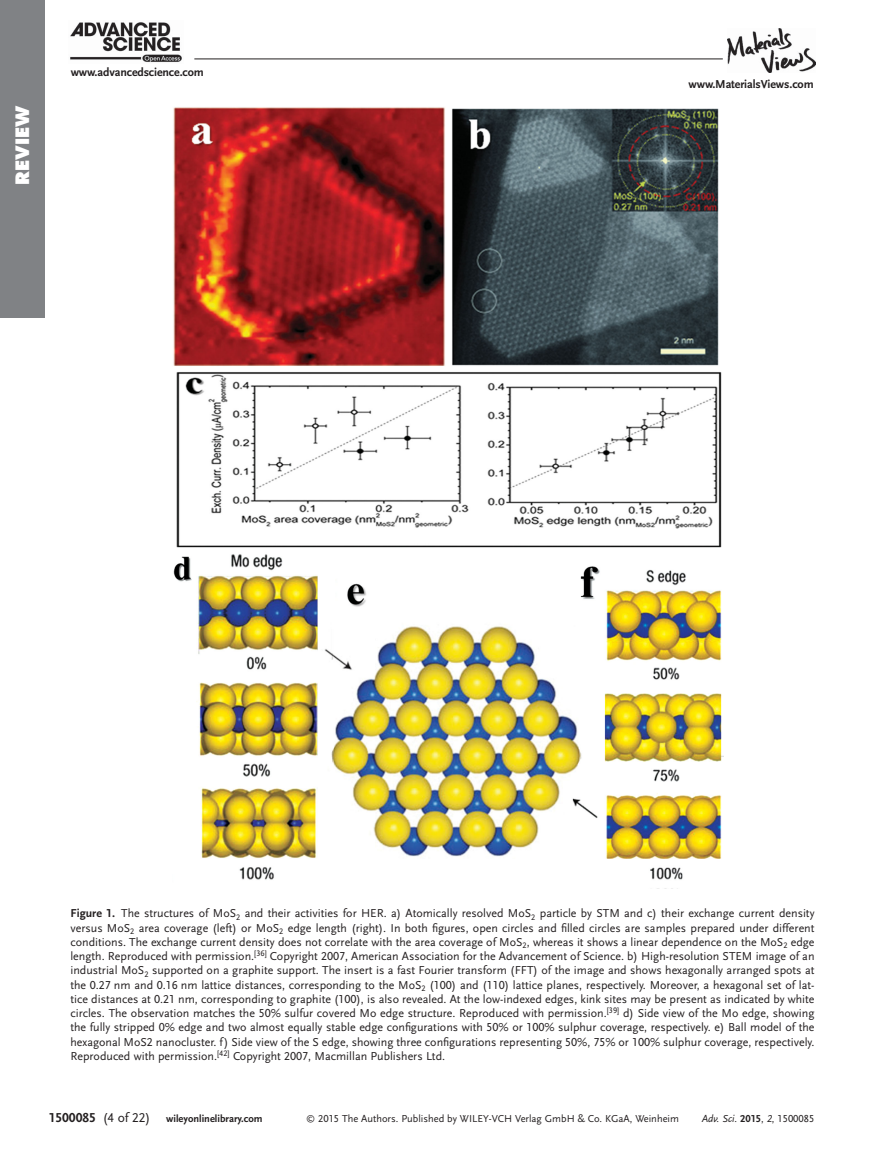
<style>
.page{position:relative;width:891px;height:1175px;background:#fff}
.page>*{position:absolute;margin:0;border:0;box-sizing:border-box;transform-origin:0 0}
.t1{font:800 18px "Futura";letter-spacing:.005em;color:#fff}
.t2{font:12px/14.2px "Scala Sans LF";color:#231f20;text-align:justify}
.t3{font:700 12px "Scala Sans LF";letter-spacing:-.01em;color:#231f20}
.t4{font:10.5px "Scala Sans LF";color:#231f20}
.t5{font:700 10.5px "Scala Sans LF";color:#231f20}
.t6{font:italic 10.5px "Scala Sans LF";color:#231f20}
.s1{font-weight:700}
.s2{font-size:13.5px}
.s3{font-weight:400;font-size:13.5px}
.s4{font-size:9px}
.s5{font-weight:700;font-style:normal}
.s6{font-style:normal}
</style>
<div class="page">
<div style="left:0;top:0;width:45px;height:317px;background:#808285"></div>
<img style="left:727px;top:28px;width:88px;height:45px">
<hr style="left:194px;top:59px;width:529px;height:1px;background:#231f20">
<img style="left:70px;top:22px;width:112px;height:40px">
<img style="left:173px;top:107px;width:550px;height:773px">
<h1 class="t1" style="left:15px;top:185px;width:81px;rotate:-90deg">REVIEW</h1>
<p class="t3" style="left:71px;top:66px;width:135px">www.advancedscience.com</p>
<p class="t3" style="left:689px;top:79px;width:127px">www.MaterialsViews.com</p>
<p class="t2" style="left:70px;top:907px;width:746px"><span class="s1">Figure 1.</span> The structures of MoS <sub>2</sub> and their activities for HER. a) Atomically resolved MoS <sub>2</sub> particle by STM and c) their exchange current density versus MoS <sub>2</sub> area coverage (left) or MoS <sub>2</sub> edge length (right). In both figures, open circles and filled circles are samples prepared under different conditions. The exchange current density does not correlate with the area coverage of MoS <sub>2</sub> , whereas it shows a linear dependence on the MoS <sub>2</sub> edge length. Reproduced with permission. <sup>[</sup> <sup>36</sup> <sup>]</sup> Copyright 2007, American Association for the Advancement of Science. b) High-resolution STEM image of an industrial MoS <sub>2</sub> supported on a graphite support. The insert is a fast Fourier transform (FFT) of the image and shows hexagonally arranged spots at the 0.27 nm and 0.16 nm lattice distances, corresponding to the MoS <sub>2</sub> (100) and (110) lattice planes, respectively. Moreover, a hexagonal set of lat&shy;tice distances at 0.21 nm, corresponding to graphite (100), is also revealed. At the low-indexed edges, kink sites may be present as indicated by white circles. The observation matches the 50% sulfur covered Mo edge structure. Reproduced with permission. <sup>[</sup> <sup>39</sup> <sup>]</sup> d) Side view of the Mo edge, showing the fully stripped 0% edge and two almost equally stable edge configurations with 50% or 100% sulphur coverage, respectively. e) Ball model of the hexagonal MoS2 nanocluster. f) Side view of the S edge, showing three configurations representing 50%, 75% or 100% sulphur coverage, respectively.<br>Reproduced with permission. <sup>[</sup> <sup>42</sup> <sup>]</sup> Copyright 2007, Macmillan Publishers Ltd.</p>
<p class="t5" style="left:49px;top:1114px;width:216px"><span class="s2">1500085</span> <span class="s3">(4 of 22)</span> wileyonlinelibrary.com</p>
<p class="t4" style="left:306px;top:1114px;width:374px"><span class="s4">©</span> 2015 The Authors. Published by WILEY-VCH Verlag GmbH &amp; Co. KGaA, Weinheim</p>
<p class="t6" style="left:702px;top:1114px;width:114px">Adv. Sci. <span class="s5">2015</span><span class="s6">,</span> 2<span class="s6">, 1500085</span></p>
</div>
